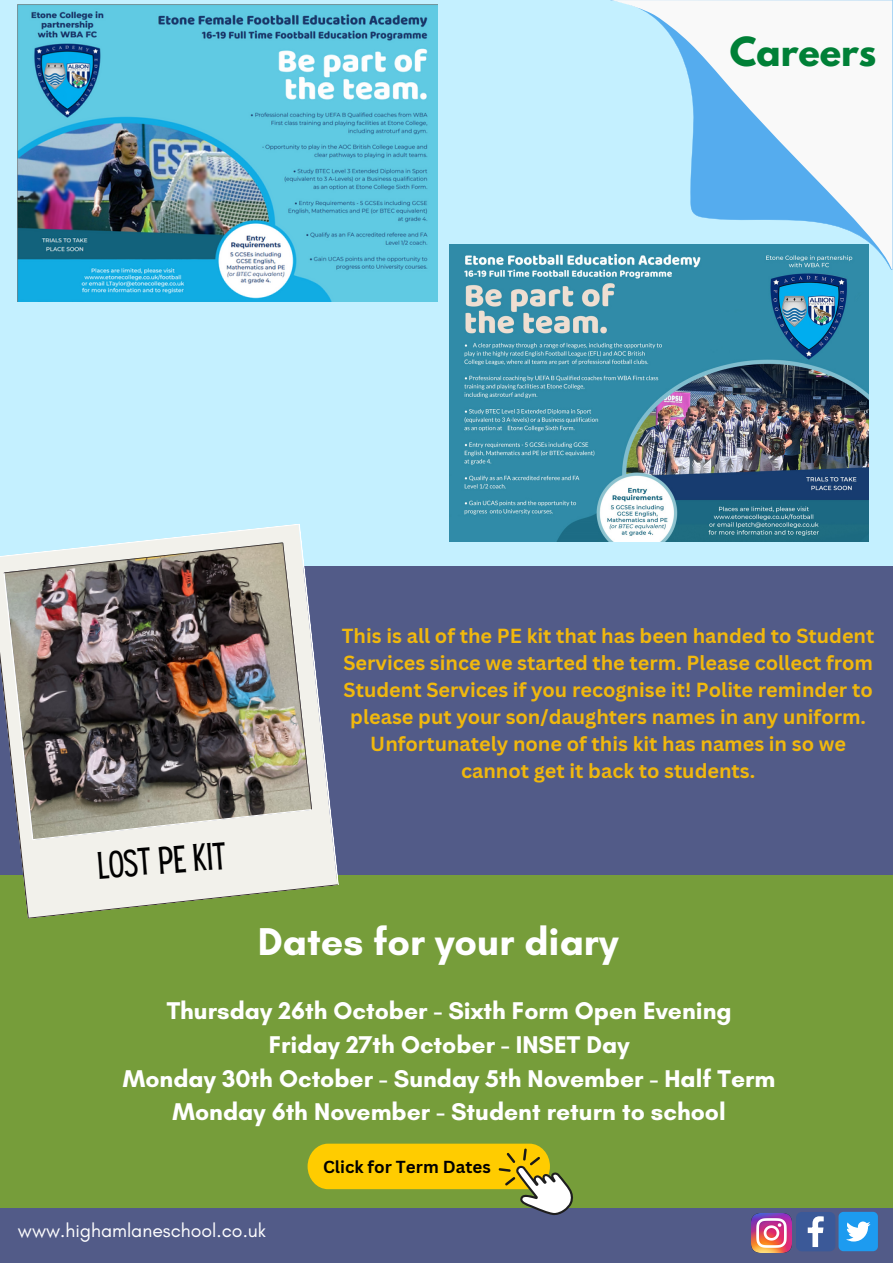
<style>
.page{position:relative;width:893px;height:1264px;background:#fff}
.page>*{position:absolute;margin:0;border:0;box-sizing:border-box;transform-origin:0 0}
.t1{font:700 39.45px "Glacial Indifference";color:#fff}
.t2{font:700 35.4px "League Spartan";color:#008037}
.t3{font:33.6px "Hey Gotcha";color:#000}
.t4{font:700 24.6px "Glacial Indifference";color:#fff}
.t5{font:700 19.8px/27px "Canva Sans";color:#f1b80d;text-align:center}
.t6{font:19.5px "Glacial Indifference";color:#fff}
.t7{font:700 16.95px "Canva Sans";color:#000}
</style>
<div class="page">
<div style="left:0;top:0;width:892px;height:1262px;background:#c4f0ff"></div>
<div style="left:0;top:1204px;width:892px;height:58px;background:#525b88"></div>
<img style="left:751px;top:1213px;width:40px;height:39px">
<div style="left:838px;top:1211px;width:39px;height:40px;background:#1d9bf0;border-radius:5px"></div>
<svg style="left:846px;top:1221px;width:24px;height:20px"></svg>
<svg style="left:796px;top:1212px;width:39px;height:39px;background:#5b73a8"></svg>
<svg style="left:610px;top:0;width:282px;height:269px"></svg>
<img style="left:18px;top:5px;width:419px;height:296px">
<img style="left:449px;top:245px;width:419px;height:297px">
<div style="left:0;top:871px;width:892px;height:336px;background:#769d3a"></div>
<svg style="left:307px;top:1143px;width:267px;height:72px"></svg>
<div style="left:0;top:566px;width:892px;height:308px;background:#525b88"></div>
<svg style="left:24px;top:885px;width:313px;height:33px"></svg>
<img style="left:0;top:524px;width:339px;height:361px">
<p class="t2" style="left:729px;top:34px;width:148px">Careers</p>
<p class="t3" style="left:97px;top:851px;width:139px;rotate:-4deg">LostPE Kit</p>
<p class="t5" style="left:342px;top:621px;width:534px">This is all of the PE kit that has been handed to Student Services since we started the term. Please collect from Student Services if you recognise it! Polite reminder to please put your son/daughters names in any uniform.<br>Unfortunately none of this kit has names in so we cannot get it back to students.</p>
<p class="t1" style="left:258px;top:917px;width:362px">Dates for your diary</p>
<p class="t4" style="left:167px;top:995px;width:566px">Thursday 26th October - Sixth Form Open Evening</p>
<p class="t4" style="left:269px;top:1029px;width:362px">Friday 27th October - INSET Day</p>
<p class="t4" style="left:123px;top:1063px;width:653px">Monday 30th October - Sunday 5th November - Half Term</p>
<p class="t4" style="left:173px;top:1096px;width:554px">Monday 6th November - Student return to school</p>
<p class="t7" style="left:323px;top:1155px;width:169px">Click for Term Dates</p>
<p class="t6" style="left:18px;top:1218px;width:249px">www.highamlaneschool.co.uk</p>
</div>
